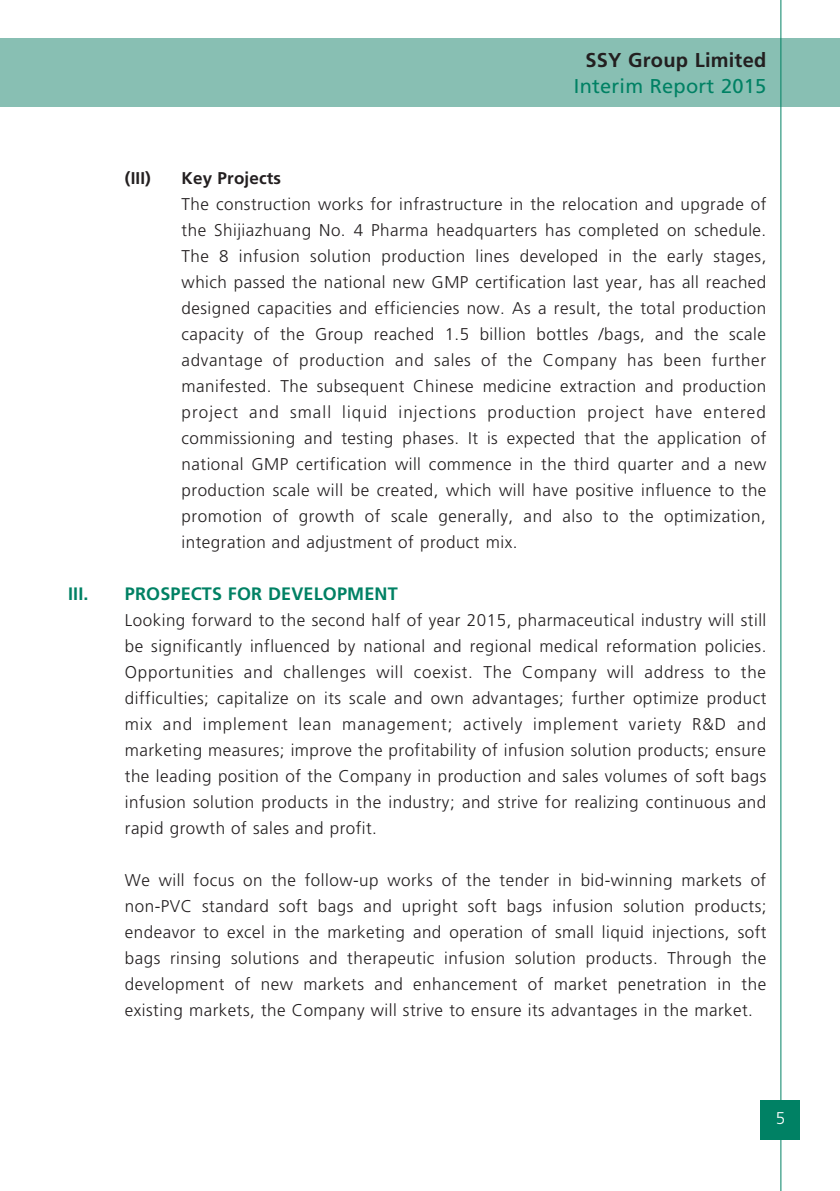
<style>
.page{position:relative;width:840px;height:1191px;background:#fff}
.page>*{position:absolute;margin:0;border:0;box-sizing:border-box;transform-origin:0 0}
.t1{font:20px "Frutiger LT Std";letter-spacing:.01em;color:#008164}
.t2{font:700 20px "Frutiger LT Std";letter-spacing:.01em;color:#231f20}
.t3{font:700 18px "Frutiger LT Std";letter-spacing:.01em;color:#008164}
.t4{font:300 17px/26px "Frutiger LT Std";letter-spacing:.03em;color:#231f20;text-align:justify}
.t5{font:700 17px "Frutiger LT Std";letter-spacing:.01em;color:#231f20}
.t6{font:300 17px "Frutiger LT Std";color:#fff}
</style>
<div class="page">
<div style="left:0;top:39px;width:839px;height:68px;background:#88bfb3"></div>
<hr style="left:780px;top:0;width:1px;height:1191px;background:#008164">
<div style="left:760px;top:1100px;width:39px;height:40px;background:#008164"></div>
<p class="t2" style="left:585px;top:48px;width:182px">SSY Group Limited</p>
<p class="t1" style="left:573px;top:74px;width:194px">Interim Report 2015</p>
<p class="t5" style="left:125px;top:168px;width:28px">(III)</p>
<p class="t5" style="left:181px;top:168px;width:101px">Key Projects</p>
<p class="t4" style="left:181px;top:192px;width:586px">The construction works for infrastructure in the relocation and upgrade of the Shijiazhuang No. 4 Pharma headquarters has completed on schedule.<br>The 8 infusion solution production lines developed in the early stages, which passed the national new GMP certification last year, has all reached designed capacities and efficiencies now. As a result, the total production capacity of the Group reached 1.5 billion bottles /bags, and the scale advantage of production and sales of the Company has been further manifested. The subsequent Chinese medicine extraction and production project and small liquid injections production project have entered commissioning and testing phases. It is expected that the application of national GMP certification will commence in the third quarter and a new production scale will be created, which will have positive influence to the promotion of growth of scale generally, and also to the optimization, integration and adjustment of product mix.</p>
<p class="t3" style="left:68px;top:583px;width:22px">III.</p>
<p class="t3" style="left:125px;top:583px;width:274px">PROSPECTS FOR DEVELOPMENT</p>
<p class="t4" style="left:125px;top:608px;width:642px">Looking forward to the second half of year 2015, pharmaceutical industry will still be significantly influenced by national and regional medical reformation policies.<br>Opportunities and challenges will coexist. The Company will address to the difficulties; capitalize on its scale and own advantages; further optimize product mix and implement lean management; actively implement variety R&amp;D and marketing measures; improve the profitability of infusion solution products; ensure the leading position of the Company in production and sales volumes of soft bags infusion solution products in the industry; and strive for realizing continuous and rapid growth of sales and profit.</p>
<p class="t4" style="left:125px;top:868px;width:642px">We will focus on the follow-up works of the tender in bid-winning markets of non-PVC standard soft bags and upright soft bags infusion solution products; endeavor to excel in the marketing and operation of small liquid injections, soft bags rinsing solutions and therapeutic infusion solution products. Through the development of new markets and enhancement of market penetration in the existing markets, the Company will strive to ensure its advantages in the market.</p>
<p class="t6" style="left:775px;top:1108px;width:11px">5</p>
</div>
